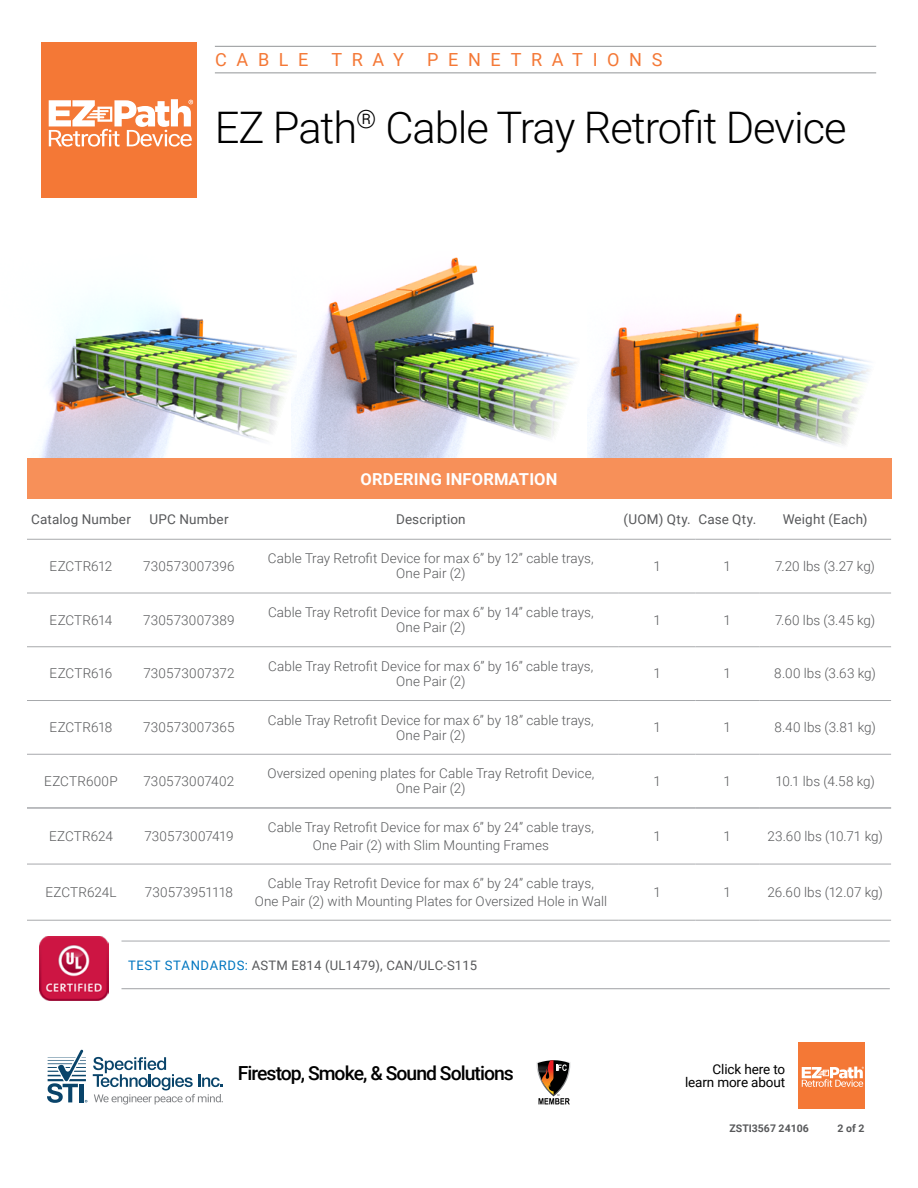
<style>
.page{position:relative;width:918px;height:1188px;background:#fff}
.page>*{position:absolute;margin:0;border:0;box-sizing:border-box;transform-origin:0 0}
.t1{font:300 43.5px "Roboto";letter-spacing:-.025em;color:#000}
.t2{font:500 19.35px "Roboto";letter-spacing:-.05em;color:#000}
.t3{font:18px "Roboto";letter-spacing:.535em;color:#f47836}
.t4{font:700 16.5px "Roboto";letter-spacing:.01em;color:#fff}
.t5{font:300 13.5px/15px "Roboto";letter-spacing:.005em;color:#58595b;text-align:center}
.t6{font:13.5px "Roboto";letter-spacing:.015em;color:#58595b}
.t7{font:13.5px/13.5px "Roboto";letter-spacing:-.01em;color:#000;text-align:right}
.t8{font:13.05px "Roboto";letter-spacing:.01em;color:#58595b}
.t9{font:700 10.5px "Roboto";color:#58595b}
.s1{color:#0076c0}
</style>
<div class="page">
<img style="left:588px;top:313px;width:288px;height:146px">
<img style="left:297px;top:257px;width:282px;height:202px">
<img style="left:27px;top:298px;width:270px;height:161px">
<hr style="left:215px;top:46px;width:661px;height:1px;background:#939598">
<hr style="left:215px;top:73px;width:661px;height:1px;background:#939598">
<svg style="left:536px;top:1060px;width:35px;height:44px"></svg>
<svg style="left:47px;top:1050px;width:40px;height:53px"></svg>
<hr style="left:80px;top:1084px;width:4px;height:18px;background:#09446a">
<svg style="left:93px;top:1057px;width:130px;height:48px"></svg>
<div style="left:27px;top:459px;width:864px;height:40px;background:#f79059"></div>
<hr style="left:27px;top:539px;width:108px;height:1px;background:#a7a9ac">
<hr style="left:135px;top:539px;width:108px;height:1px;background:#a7a9ac">
<hr style="left:243px;top:539px;width:376px;height:1px;background:#a7a9ac">
<hr style="left:619px;top:539px;width:77px;height:1px;background:#a7a9ac">
<hr style="left:696px;top:539px;width:63px;height:1px;background:#a7a9ac">
<hr style="left:759px;top:539px;width:132px;height:1px;background:#a7a9ac">
<hr style="left:27px;top:593px;width:108px;height:1px;background:#a7a9ac">
<hr style="left:135px;top:593px;width:108px;height:1px;background:#a7a9ac">
<hr style="left:243px;top:593px;width:376px;height:1px;background:#a7a9ac">
<hr style="left:619px;top:593px;width:77px;height:1px;background:#a7a9ac">
<hr style="left:696px;top:593px;width:63px;height:1px;background:#a7a9ac">
<hr style="left:759px;top:593px;width:132px;height:1px;background:#a7a9ac">
<hr style="left:27px;top:647px;width:108px;height:1px;background:#a7a9ac">
<hr style="left:135px;top:647px;width:108px;height:1px;background:#a7a9ac">
<hr style="left:243px;top:647px;width:376px;height:1px;background:#a7a9ac">
<hr style="left:619px;top:647px;width:77px;height:1px;background:#a7a9ac">
<hr style="left:696px;top:647px;width:63px;height:1px;background:#a7a9ac">
<hr style="left:759px;top:647px;width:132px;height:1px;background:#a7a9ac">
<hr style="left:27px;top:700px;width:108px;height:1px;background:#a7a9ac">
<hr style="left:135px;top:700px;width:108px;height:1px;background:#a7a9ac">
<hr style="left:243px;top:700px;width:376px;height:1px;background:#a7a9ac">
<hr style="left:619px;top:700px;width:77px;height:1px;background:#a7a9ac">
<hr style="left:696px;top:700px;width:63px;height:1px;background:#a7a9ac">
<hr style="left:759px;top:700px;width:132px;height:1px;background:#a7a9ac">
<hr style="left:27px;top:754px;width:108px;height:1px;background:#a7a9ac">
<hr style="left:135px;top:754px;width:108px;height:1px;background:#a7a9ac">
<hr style="left:243px;top:754px;width:376px;height:1px;background:#a7a9ac">
<hr style="left:619px;top:754px;width:77px;height:1px;background:#a7a9ac">
<hr style="left:696px;top:754px;width:63px;height:1px;background:#a7a9ac">
<hr style="left:759px;top:754px;width:132px;height:1px;background:#a7a9ac">
<hr style="left:27px;top:808px;width:108px;height:1px;background:#a7a9ac">
<hr style="left:135px;top:808px;width:108px;height:1px;background:#a7a9ac">
<hr style="left:243px;top:808px;width:376px;height:1px;background:#a7a9ac">
<hr style="left:619px;top:808px;width:77px;height:1px;background:#a7a9ac">
<hr style="left:696px;top:808px;width:63px;height:1px;background:#a7a9ac">
<hr style="left:759px;top:808px;width:132px;height:1px;background:#a7a9ac">
<hr style="left:27px;top:864px;width:108px;height:1px;background:#a7a9ac">
<hr style="left:135px;top:864px;width:108px;height:1px;background:#a7a9ac">
<hr style="left:243px;top:864px;width:376px;height:1px;background:#a7a9ac">
<hr style="left:619px;top:864px;width:77px;height:1px;background:#a7a9ac">
<hr style="left:696px;top:864px;width:63px;height:1px;background:#a7a9ac">
<hr style="left:759px;top:864px;width:132px;height:1px;background:#a7a9ac">
<hr style="left:27px;top:920px;width:108px;height:1px;background:#a7a9ac">
<hr style="left:135px;top:920px;width:108px;height:1px;background:#a7a9ac">
<hr style="left:243px;top:920px;width:376px;height:1px;background:#a7a9ac">
<hr style="left:619px;top:920px;width:77px;height:1px;background:#a7a9ac">
<hr style="left:696px;top:920px;width:63px;height:1px;background:#a7a9ac">
<hr style="left:759px;top:920px;width:132px;height:1px;background:#a7a9ac">
<img style="left:39px;top:936px;width:69px;height:64px">
<hr style="left:122px;top:988px;width:768px;height:1px;background:#a7a9ac">
<hr style="left:122px;top:941px;width:768px;height:1px;background:#a7a9ac">
<div style="left:41px;top:42px;width:156px;height:156px;background:#f47836"></div>
<svg style="left:49px;top:99px;width:144px;height:48px"></svg>
<div style="left:799px;top:1042px;width:66px;height:67px;background:#f47836"></div>
<svg style="left:802px;top:1067px;width:62px;height:20px"></svg>
<h3 class="t3" style="left:215px;top:47px;width:95px">CABLE</h3>
<h3 class="t3" style="left:331px;top:47px;width:74px">TRAY</h3>
<h3 class="t3" style="left:427px;top:47px;width:237px">PENETRATIONS</h3>
<h1 class="t1" style="left:215px;top:97px;width:633px">EZ Path<sup>®</sup> Cable Tray Retrofit Device</h1>
<p class="t4" style="left:361px;top:467px;width:198px">ORDERING INFORMATION</p>
<p class="t6" style="left:31px;top:510px;width:101px">Catalog Number</p>
<p class="t6" style="left:149px;top:510px;width:81px">UPC Number</p>
<p class="t6" style="left:396px;top:510px;width:71px">Description</p>
<p class="t6" style="left:624px;top:510px;width:134px">(UOM) Qty. Case Qty.</p>
<p class="t6" style="left:783px;top:510px;width:86px">Weight (Each)</p>
<p class="t5" style="left:50px;top:558px;width:64px">EZCTR612</p>
<p class="t5" style="left:143px;top:558px;width:93px">730573007396</p>
<p class="t5" style="left:268px;top:551px;width:327px">Cable Tray Retrofit Device for max 6” by 12” cable trays,<br>One Pair (2)</p>
<p class="t5" style="left:653px;top:558px;width:9px">1</p>
<p class="t5" style="left:724px;top:558px;width:9px">1</p>
<p class="t5" style="left:775px;top:558px;width:101px">7.20 lbs (3.27 kg)</p>
<p class="t5" style="left:50px;top:612px;width:64px">EZCTR614</p>
<p class="t5" style="left:143px;top:612px;width:93px">730573007389</p>
<p class="t5" style="left:268px;top:604px;width:327px">Cable Tray Retrofit Device for max 6” by 14” cable trays,<br>One Pair (2)</p>
<p class="t5" style="left:653px;top:612px;width:9px">1</p>
<p class="t5" style="left:724px;top:612px;width:9px">1</p>
<p class="t5" style="left:775px;top:612px;width:102px">7.60 lbs (3.45 kg)</p>
<p class="t5" style="left:50px;top:666px;width:64px">EZCTR616</p>
<p class="t5" style="left:143px;top:666px;width:93px">730573007372</p>
<p class="t5" style="left:268px;top:658px;width:327px">Cable Tray Retrofit Device for max 6” by 16” cable trays,<br>One Pair (2)</p>
<p class="t5" style="left:653px;top:666px;width:9px">1</p>
<p class="t5" style="left:724px;top:666px;width:9px">1</p>
<p class="t5" style="left:774px;top:666px;width:103px">8.00 lbs (3.63 kg)</p>
<p class="t5" style="left:50px;top:719px;width:64px">EZCTR618</p>
<p class="t5" style="left:143px;top:719px;width:93px">730573007365</p>
<p class="t5" style="left:268px;top:712px;width:327px">Cable Tray Retrofit Device for max 6” by 18” cable trays,<br>One Pair (2)</p>
<p class="t5" style="left:653px;top:719px;width:9px">1</p>
<p class="t5" style="left:724px;top:719px;width:9px">1</p>
<p class="t5" style="left:774px;top:719px;width:103px">8.40 lbs (3.81 kg)</p>
<p class="t5" style="left:44px;top:773px;width:75px">EZCTR600P</p>
<p class="t5" style="left:143px;top:773px;width:93px">730573007402</p>
<p class="t5" style="left:267px;top:766px;width:329px">Oversized opening plates for Cable Tray Retrofit Device,<br>One Pair (2)</p>
<p class="t5" style="left:653px;top:773px;width:9px">1</p>
<p class="t5" style="left:724px;top:773px;width:9px">1</p>
<p class="t5" style="left:775px;top:773px;width:101px">10.1 lbs (4.58 kg)</p>
<p class="t5" style="left:49px;top:828px;width:65px">EZCTR624</p>
<p class="t5" style="left:144px;top:828px;width:91px">730573007419</p>
<p class="t5" style="left:268px;top:817px;width:328px;line-height:18px">Cable Tray Retrofit Device for max 6” by 24” cable trays,<br>One Pair (2) with Slim Mounting Frames</p>
<p class="t5" style="left:653px;top:828px;width:9px">1</p>
<p class="t5" style="left:724px;top:828px;width:9px">1</p>
<p class="t5" style="left:768px;top:828px;width:117px">23.60 lbs (10.71 kg)</p>
<p class="t5" style="left:45px;top:884px;width:73px">EZCTR624L</p>
<p class="t5" style="left:145px;top:884px;width:90px">730573951118</p>
<p class="t5" style="left:255px;top:874px;width:354px;line-height:18px">Cable Tray Retrofit Device for max 6” by 24” cable trays,<br>One Pair (2) with Mounting Plates for Oversized Hole in Wall</p>
<p class="t5" style="left:653px;top:884px;width:9px">1</p>
<p class="t5" style="left:724px;top:884px;width:9px">1</p>
<p class="t5" style="left:767px;top:884px;width:117px">26.60 lbs (12.07 kg)</p>
<p class="t8" style="left:128px;top:956px;width:350px"><span class="s1">TEST STANDARDS:</span> ASTM E814 (UL1479), CAN/ULC-S115</p>
<h2 class="t2" style="left:238px;top:1059px;width:278px">Firestop, Smoke, &amp; Sound Solutions</h2>
<p class="t7" style="left:685px;top:1062px;width:102px">Click here to learn more about</p>
<p class="t9" style="left:730px;top:1121px;width:81px">ZSTI3567 24106</p>
<p class="t9" style="left:838px;top:1121px;width:28px">2 of 2</p>
</div>
